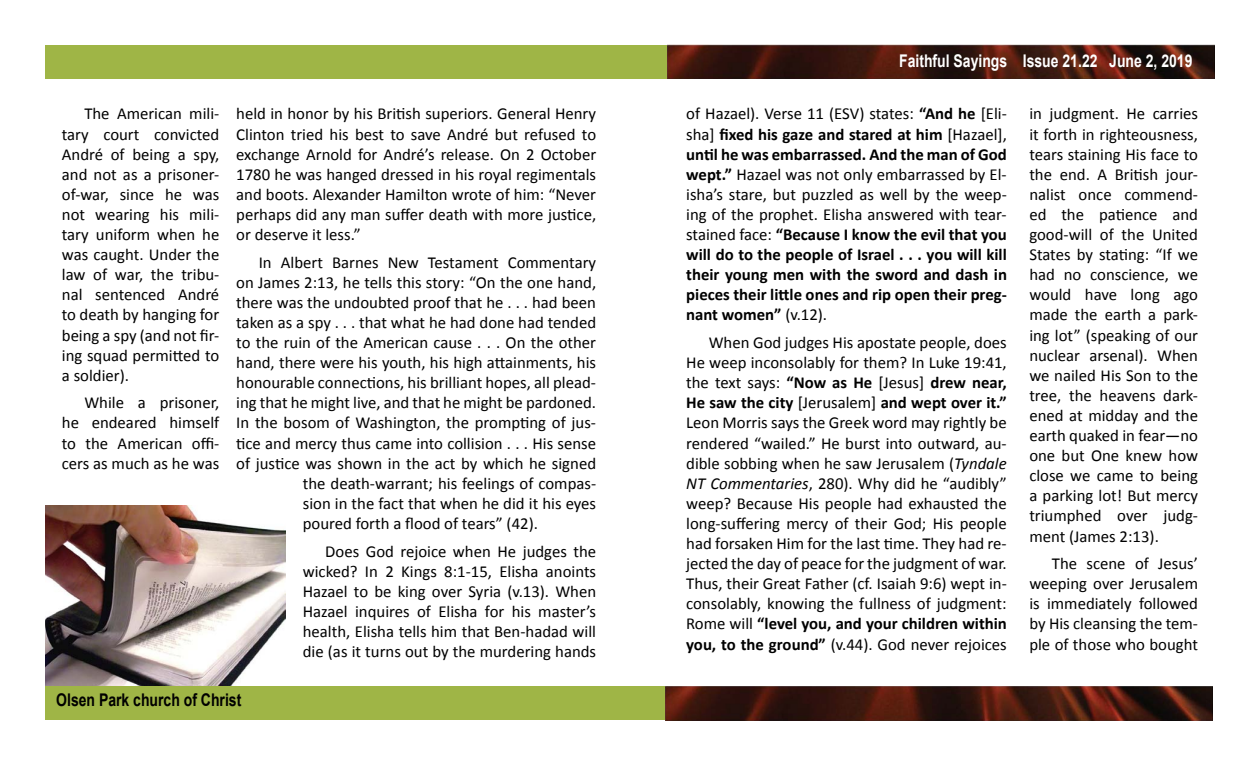
<style>
.page{position:relative;width:1260px;height:765px;background:#fff}
.page>*{position:absolute;margin:0;border:0;box-sizing:border-box;transform-origin:0 0}
.t1{font:700 17.5px "Arial";color:#fff;scale:.8 1}
.t2{font:700 17.5px "Arial";color:#000;scale:.8 1}
.t3{font:16.75px/20.1px "Calibri";color:#000;text-align:justify}
.t4{font:700 16.75px/20.1px "Calibri";color:#000;text-align:justify}
.s1{font-weight:400}
.s2{font-weight:700}
.s3{font-style:italic}
</style>
<div class="page">
<img style="left:45px;top:506px;width:241px;height:180px">
<div style="left:45px;top:45px;width:630px;height:34px;background:#9fb546"></div>
<div style="left:45px;top:686px;width:630px;height:34px;background:#9fb546"></div>
<img style="left:667px;top:45px;width:548px;height:34px">
<img style="left:666px;top:686px;width:547px;height:34px">
<p class="t3" style="left:62px;top:103px;width:159px;text-indent:22px">The American mili&shy;tary court convicted André of being a spy, and not as a prisoner&shy;of-war, since he was not wearing his mili&shy;tary uniform when he was caught. Under the law of war, the tribu&shy;nal sentenced André to death by hanging for being a spy (and not fir&shy;ing squad permitted to a soldier).</p>
<p class="t3" style="left:62px;top:392px;width:159px;text-indent:22px">While a prisoner, he endeared himself to the American offi&shy;cers as much as he was</p>
<p class="t3" style="left:236px;top:103px;width:361px">held in honor by his British superiors. General Henry Clinton tried his best to save André but refused to exchange Arnold for André’s release. On 2 October 1780 he was hanged dressed in his royal regimentals and boots. Alexander Hamilton wrote of him: “Never perhaps did any man suffer death with more justice, or deserve it less.”</p>
<p class="t3" style="left:259px;top:251px;width:339px">In Albert Barnes New Testament Commentary</p>
<p class="t3" style="left:236px;top:271px;width:362px">on James 2:13, he tells this story: “On the one hand,</p>
<p class="t3" style="left:236px;top:291px;width:361px">there was the undoubted proof that he . . . had been</p>
<p class="t3" style="left:236px;top:312px;width:361px">taken as a spy . . . that what he had done had tended</p>
<p class="t3" style="left:236px;top:332px;width:361px">to the ruin of the American cause . . . On the other</p>
<p class="t3" style="left:236px;top:352px;width:361px">hand, there were his youth, his high attainments, his</p>
<p class="t3" style="left:236px;top:372px;width:361px">honourable connections, his brilliant hopes, all plead-</p>
<p class="t3" style="left:236px;top:392px;width:361px">ing that he might live, and that he might be pardoned.</p>
<p class="t3" style="left:236px;top:412px;width:361px">In the bosom of Washington, the prompting of jus-</p>
<p class="t3" style="left:236px;top:432px;width:361px">tice and mercy thus came into collision . . . His sense</p>
<p class="t3" style="left:236px;top:452px;width:361px">of justice was shown in the act by which he signed</p>
<p class="t3" style="left:303px;top:472px;width:295px">the death-warrant; his feelings of compas-</p>
<p class="t3" style="left:303px;top:492px;width:295px">sion in the fact that when he did it his eyes</p>
<p class="t3" style="left:303px;top:513px;width:237px">poured forth a flood of tears” (42).</p>
<p class="t3" style="left:303px;top:540px;width:295px;text-indent:22px">Does God rejoice when He judges the wicked? In 2 Kings 8:1-15, Elisha anoints Hazael to be king over Syria (v.13). When Hazael inquires of Elisha for his master’s health, Elisha tells him that Ben-hadad will die (as it turns out by the murdering hands</p>
<p class="t2" style="left:56px;top:688px;width:233px">Olsen Park church of Christ</p>
<p class="t1" style="left:899px;top:49px;width:368px">Faithful Sayings Issue 21.22 June 2, 2019</p>
<p class="t4" style="left:686px;top:103px;width:322px"><span class="s1">of Hazael). Verse 11 (ESV) states:</span> “And he <span class="s1">[Eli&shy;sha]</span> fixed his gaze and stared at him <span class="s1">[Hazael], </span>until he was embarrassed. And the man of God wept.” <span class="s1">Hazael was not only embarrassed by El&shy;isha’s stare, but puzzled as well by the weep&shy;ing of the prophet. Elisha answered with tear&shy;stained face:</span> “Because I know the evil that you will do to the people of Israel . . . you will kill their young men with the sword and dash in pieces their little ones and rip open their preg&shy;nant women” <span class="s1">(v.12).</span></p>
<p class="t3" style="left:686px;top:332px;width:322px;text-indent:22px">When God judges His apostate people, does He weep inconsolably for them? In Luke 19:41, the text says: <span class="s2">“Now as He</span> [Jesus] <span class="s2">drew near, He saw the city</span> [Jerusalem] <span class="s2">and wept over it.” </span>Leon Morris says the Greek word may rightly be rendered “wailed.” He burst into outward, au&shy;dible sobbing when he saw Jerusalem (<span class="s3">Tyndale NT Commentaries</span>, 280). Why did he “audibly” weep? Because His people had exhausted the long-suffering mercy of their God; His people had forsaken Him for the last time. They had re&shy;jected the day of peace for the judgment of war.<br>Thus, their Great Father (cf. Isaiah 9:6) wept in&shy;consolably, knowing the fullness of judgment:<br>Rome will <span class="s2">“level you, and your children within you, to the ground”</span> (v.44). God never rejoices</p>
<p class="t3" style="left:1029px;top:103px;width:170px">in judgment. He carries it forth in righteousness, tears staining His face to the end. A British jour&shy;nalist once commend&shy;ed the patience and good-will of the United States by stating: “If we had no conscience, we would have long ago made the earth a park&shy;ing lot” (speaking of our nuclear arsenal). When we nailed His Son to the tree, the heavens dark&shy;ened at midday and the earth quaked in fear—no one but One knew how close we came to being a parking lot! But mercy triumphed over judg&shy;ment (James 2:13).</p>
<p class="t3" style="left:1029px;top:553px;width:170px;text-indent:22px">The scene of Jesus’ weeping over Jerusalem is immediately followed by His cleansing the tem&shy;ple of those who bought</p>
</div>
